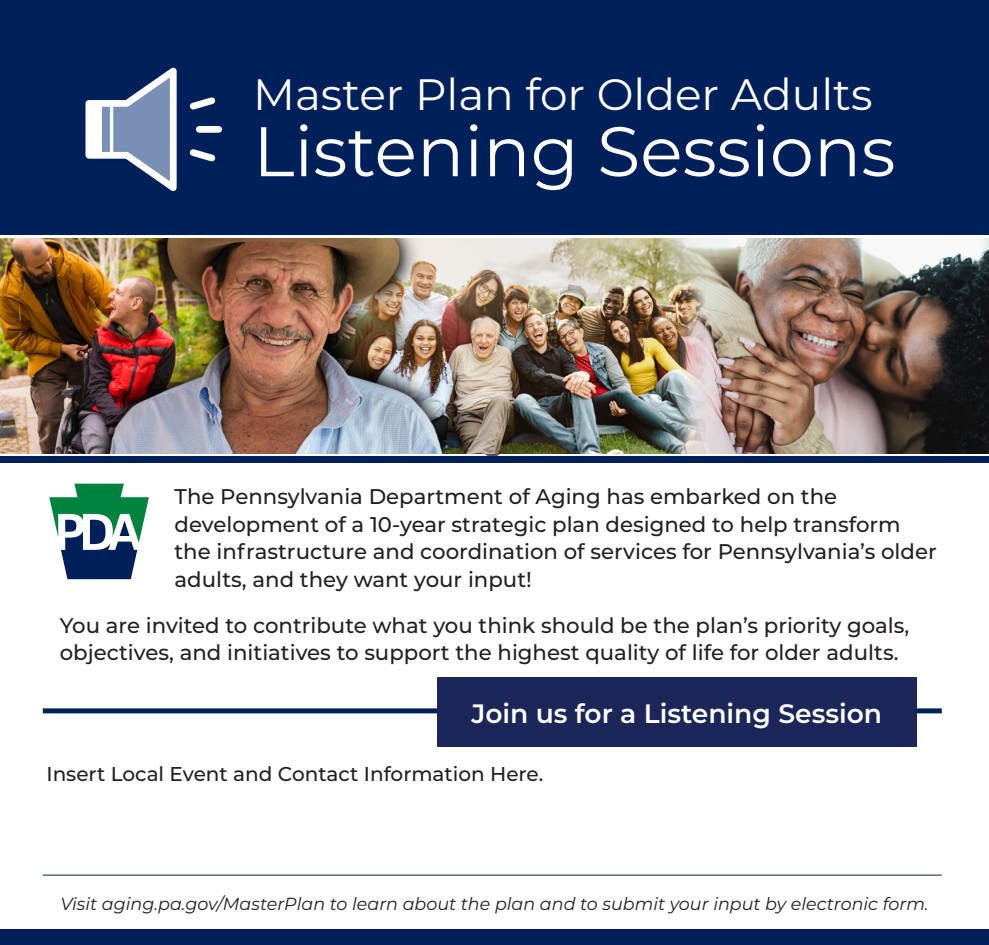
<style>
.page{position:relative;width:989px;height:945px;background:#fff}
.page>*{position:absolute;margin:0;border:0;box-sizing:border-box;transform-origin:0 0}
.t1{font:70px "Montserrat";color:#fff}
.t2{font:43.88px "Montserrat";color:#fff}
.t3{font:600 26.62px "Montserrat";color:#fff}
.t4{font:500 21.25px/27.5px "Montserrat";color:#231f20}
.t5{font:500 20px "Montserrat";color:#231f20}
.t6{font:italic 17.5px "Montserrat";color:#231f20}
</style>
<div class="page">
<div style="left:0;top:0;width:988px;height:235px;background:#00205b"></div>
<div style="left:481px;top:435px;width:22px;height:22px;border:4px solid #535355;border-radius:50%"></div>
<svg style="left:49px;top:484px;width:100px;height:95px"></svg>
<img style="left:0;top:238px;width:988px;height:215px">
<svg style="left:85px;top:67px;width:137px;height:124px"></svg>
<div style="left:0;top:930px;width:988px;height:15px;background:#00205b"></div>
<div style="left:0;top:456px;width:988px;height:6px;background:#00205b"></div>
<hr style="left:43px;top:875px;width:898px;height:1px;background:#00205b">
<div style="left:43px;top:708px;width:898px;height:5px;background:#00205b"></div>
<div style="left:437px;top:678px;width:479px;height:69px;background:#1d2659"></div>
<p class="t2" style="left:253px;top:64px;width:620px">Master Plan for Older Adults</p>
<p class="t1" style="left:253px;top:103px;width:643px">Listening Sessions</p>
<p class="t4" style="left:174px;top:482px;width:763px">The Pennsylvania Department of Aging has embarked on the development of a 10-year strategic plan designed to help transform the infrastructure and coordination of services for Pennsylvania’s older adults, and they want your input!</p>
<p class="t4" style="left:60px;top:611px;width:850px">You are invited to contribute what you think should be the plan’s priority goals, objectives, and initiatives to support the highest quality of life for older adults.</p>
<p class="t3" style="left:471px;top:695px;width:412px">Join us for a Listening Session</p>
<p class="t5" style="left:46px;top:760px;width:498px">Insert Local Event and Contact Information Here.</p>
<p class="t6" style="left:60px;top:891px;width:869px">Visit aging.pa.gov/MasterPlan to learn about the plan and to submit your input by electronic form.</p>
</div>
